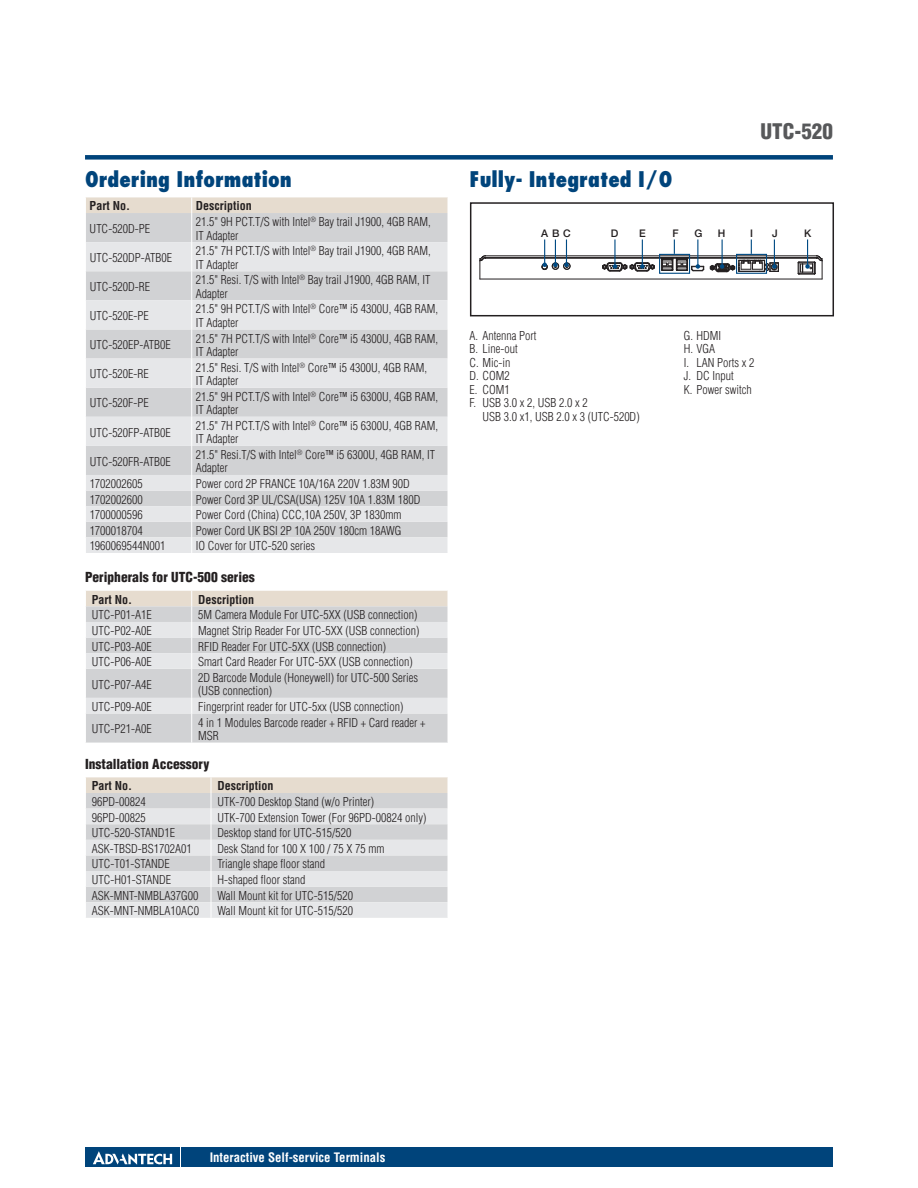
<style>
.page{position:relative;width:918px;height:1188px;background:#fff}
.page>*{position:absolute;margin:0;border:0;box-sizing:border-box;transform-origin:0 0}
.t1{font:800 condensed 21px "Futura";color:#00447b}
.t2{font:900 condensed 21px "Helvetica";color:#57585a}
.t3{font:900 condensed 13.5px "Helvetica";color:#231f20}
.t4{font:700 condensed 12.75px "Helvetica";color:#fff}
.t5{font:300 condensed 12px/13.5px "Helvetica";color:#231f20}
.t6{font:700 condensed 12px "Helvetica";color:#231f20}
.t7{font:500 10.5px "Helvetica Neue";color:#231f20}
</style>
<div class="page">
<div style="left:85px;top:155px;width:748px;height:5px;background:#00447b"></div>
<div style="left:182px;top:1147px;width:651px;height:20px;background:#00447b"></div>
<div style="left:85px;top:1147px;width:95px;height:20px;background:#00447b"></div>
<svg style="left:93px;top:1151px;width:79px;height:14px"></svg>
<div style="left:470px;top:202px;width:364px;height:114px;border:2px solid #231f20"></div>
<svg style="left:86px;top:329px;width:362px;height:224px;background:#dbdcde"></svg>
<hr style="left:191px;top:329px;width:1px;height:30px;background:#fff">
<svg style="left:191px;top:359px;width:1px;height:194px"></svg>
<svg style="left:86px;top:197px;width:362px;height:132px;background:#dddcdd"></svg>
<svg style="left:86px;top:713px;width:362px;height:30px;background:#d2d3d5"></svg>
<hr style="left:191px;top:713px;width:1px;height:30px;background:#fff">
<svg style="left:86px;top:591px;width:362px;height:122px;background:#dcdbdb"></svg>
<svg style="left:86px;top:777px;width:362px;height:141px;background:#ddd"></svg>
<hr style="left:485px;top:257px;width:332px;height:1px;background:#231f20">
<hr style="left:485px;top:255px;width:332px;height:1px;background:#231f20">
<hr style="left:480px;top:279px;width:342px;height:1px;background:#231f20">
<hr style="left:485px;top:258px;width:177px;height:1px;background:#231f20">
<hr style="left:688px;top:258px;width:129px;height:1px;background:#231f20">
<div style="left:563px;top:262px;width:8px;height:8px;border:1px solid #231f20;border-radius:50%"></div>
<div style="left:552px;top:262px;width:7px;height:8px;border:1px solid #231f20;border-radius:50%"></div>
<svg style="left:479px;top:255px;width:7px;height:24px"></svg>
<svg style="left:541px;top:239px;width:17px;height:31px"></svg>
<svg style="left:564px;top:239px;width:5px;height:29px"></svg>
<svg style="left:797px;top:239px;width:26px;height:40px"></svg>
<div style="left:659px;top:254px;width:31px;height:20px;border:1px solid #004b84"></div>
<div style="left:736px;top:254px;width:31px;height:20px;border:1px solid #004b84"></div>
<svg style="left:601px;top:239px;width:178px;height:34px"></svg>
<h1 class="t1" style="left:85px;top:166px;width:208px">Ordering Information</h1>
<p class="t6" style="left:90px;top:199px;width:42px">Part No.</p>
<p class="t6" style="left:196px;top:199px;width:57px">Description</p>
<p class="t5" style="left:90px;top:222px;width:62px">UTC-520D-PE</p>
<p class="t5" style="left:196px;top:215px;width:236px">21.5" 9H PCT.T/S with Intel<sup>®</sup> Bay trail J1900, 4GB RAM,<br>IT Adapter</p>
<p class="t5" style="left:90px;top:251px;width:84px">UTC-520DP-ATB0E</p>
<p class="t5" style="left:196px;top:244px;width:236px">21.5" 7H PCT.T/S with Intel<sup>®</sup> Bay trail J1900, 4GB RAM,<br>IT Adapter</p>
<p class="t5" style="left:90px;top:280px;width:62px">UTC-520D-RE</p>
<p class="t5" style="left:196px;top:273px;width:236px">21.5" Resi. T/S with Intel<sup>®</sup> Bay trail J1900, 4GB RAM, IT<br>Adapter</p>
<p class="t5" style="left:90px;top:309px;width:61px">UTC-520E-PE</p>
<p class="t5" style="left:196px;top:302px;width:244px">21.5" 9H PCT.T/S with Intel<sup>®</sup> Core™ i5 4300U, 4GB RAM,<br>IT Adapter</p>
<p class="t5" style="left:90px;top:338px;width:83px">UTC-520EP-ATB0E</p>
<p class="t5" style="left:196px;top:331px;width:244px">21.5" 7H PCT.T/S with Intel<sup>®</sup> Core™ i5 4300U, 4GB RAM,<br>IT Adapter</p>
<p class="t5" style="left:90px;top:367px;width:61px">UTC-520E-RE</p>
<p class="t5" style="left:196px;top:360px;width:233px">21.5" Resi. T/S with Intel<sup>®</sup> Core™ i5 4300U, 4GB RAM,<br>IT Adapter</p>
<p class="t5" style="left:90px;top:396px;width:61px">UTC-520F-PE</p>
<p class="t5" style="left:196px;top:390px;width:244px">21.5" 9H PCT.T/S with Intel<sup>®</sup> Core™ i5 6300U, 4GB RAM,<br>IT Adapter</p>
<p class="t5" style="left:90px;top:425px;width:83px">UTC-520FP-ATB0E</p>
<p class="t5" style="left:196px;top:419px;width:244px">21.5" 7H PCT.T/S with Intel<sup>®</sup> Core™ i5 6300U, 4GB RAM,<br>IT Adapter</p>
<p class="t5" style="left:90px;top:455px;width:83px">UTC-520FR-ATB0E</p>
<p class="t5" style="left:196px;top:448px;width:241px">21.5" Resi.T/S with Intel<sup>®</sup> Core™ i5 6300U, 4GB RAM, IT<br>Adapter</p>
<p class="t5" style="left:90px;top:477px;width:55px">1702002605</p>
<p class="t5" style="left:196px;top:477px;width:215px">Power cord 2P FRANCE 10A/16A 220V 1.83M 90D</p>
<p class="t5" style="left:90px;top:492px;width:55px">1702002600</p>
<p class="t5" style="left:196px;top:492px;width:226px">Power Cord 3P UL/CSA(USA) 125V 10A 1.83M 180D</p>
<p class="t5" style="left:90px;top:508px;width:55px">1700000596</p>
<p class="t5" style="left:196px;top:508px;width:207px">Power Cord (China) CCC,10A 250V, 3P 1830mm</p>
<p class="t5" style="left:90px;top:524px;width:55px">1700018704</p>
<p class="t5" style="left:196px;top:524px;width:207px">Power Cord UK BSI 2P 10A 250V 180cm 18AWG</p>
<p class="t5" style="left:90px;top:539px;width:77px">1960069544N001</p>
<p class="t5" style="left:196px;top:539px;width:121px">IO Cover for UTC-520 series</p>
<p class="t3" style="left:85px;top:569px;width:171px">Peripherals for UTC-500 series</p>
<p class="t6" style="left:92px;top:592px;width:42px">Part No.</p>
<p class="t6" style="left:198px;top:592px;width:57px">Description</p>
<p class="t5" style="left:92px;top:608px;width:61px">UTC-P01-A1E</p>
<p class="t5" style="left:198px;top:608px;width:221px">5M Camera Module For UTC-5XX (USB connection)</p>
<p class="t5" style="left:92px;top:624px;width:61px">UTC-P02-A0E</p>
<p class="t5" style="left:198px;top:624px;width:223px">Magnet Strip Reader For UTC-5XX (USB connection)</p>
<p class="t5" style="left:92px;top:639px;width:61px">UTC-P03-A0E</p>
<p class="t5" style="left:198px;top:639px;width:189px">RFID Reader For UTC-5XX (USB connection)</p>
<p class="t5" style="left:92px;top:655px;width:61px">UTC-P06-A0E</p>
<p class="t5" style="left:198px;top:655px;width:216px">Smart Card Reader For UTC-5XX (USB connection)</p>
<p class="t5" style="left:92px;top:677px;width:61px">UTC-P07-A4E</p>
<p class="t5" style="left:198px;top:671px;width:221px">2D Barcode Module (Honeywell) for UTC-500 Series (USB connection)</p>
<p class="t5" style="left:92px;top:700px;width:61px">UTC-P09-A0E</p>
<p class="t5" style="left:198px;top:700px;width:207px">Fingerprint reader for UTC-5xx (USB connection)</p>
<p class="t5" style="left:92px;top:722px;width:61px">UTC-P21-A0E</p>
<p class="t5" style="left:198px;top:715px;width:229px">4 in 1 Modules Barcode reader + RFID + Card reader +<br>MSR</p>
<p class="t3" style="left:85px;top:755px;width:126px">Installation Accessory</p>
<p class="t6" style="left:92px;top:779px;width:42px">Part No.</p>
<p class="t6" style="left:217px;top:779px;width:57px">Description</p>
<p class="t5" style="left:92px;top:795px;width:55px">96PD-00824</p>
<p class="t5" style="left:217px;top:795px;width:158px">UTK-700 Desktop Stand (w/o Printer)</p>
<p class="t5" style="left:92px;top:810px;width:55px">96PD-00825</p>
<p class="t5" style="left:217px;top:810px;width:211px">UTK-700 Extension Tower (For 96PD-00824 only)</p>
<p class="t5" style="left:92px;top:826px;width:85px">UTC-520-STAND1E</p>
<p class="t5" style="left:217px;top:826px;width:135px">Desktop stand for UTC-515/520</p>
<p class="t5" style="left:92px;top:842px;width:101px">ASK-TBSD-BS1702A01</p>
<p class="t5" style="left:217px;top:842px;width:169px">Desk Stand for 100 X 100 / 75 X 75 mm</p>
<p class="t5" style="left:92px;top:857px;width:79px">UTC-T01-STANDE</p>
<p class="t5" style="left:217px;top:857px;width:109px">Triangle shape floor stand</p>
<p class="t5" style="left:92px;top:873px;width:81px">UTC-H01-STANDE</p>
<p class="t5" style="left:217px;top:873px;width:89px">H-shaped floor stand</p>
<p class="t5" style="left:92px;top:888px;width:108px">ASK-MNT-NMBLA37G00</p>
<p class="t5" style="left:217px;top:888px;width:137px">Wall Mount kit for UTC-515/520</p>
<p class="t5" style="left:92px;top:904px;width:109px">ASK-MNT-NMBLA10AC0</p>
<p class="t5" style="left:217px;top:904px;width:137px">Wall Mount kit for UTC-515/520</p>
<h1 class="t1" style="left:470px;top:166px;width:204px">Fully- Integrated I/O</h1>
<h1 class="t2" style="left:761px;top:118px;width:74px">UTC-520</h1>
<p class="t7" style="left:541px;top:227px;width:31px">ABC</p>
<p class="t7" style="left:611px;top:227px;width:9px">D</p>
<p class="t7" style="left:639px;top:227px;width:8px">E</p>
<p class="t7" style="left:673px;top:227px;width:8px">F</p>
<p class="t7" style="left:694px;top:227px;width:9px">G</p>
<p class="t7" style="left:718px;top:227px;width:9px">H</p>
<p class="t7" style="left:750px;top:227px;width:4px">I</p>
<p class="t7" style="left:772px;top:227px;width:7px">J</p>
<p class="t7" style="left:804px;top:227px;width:9px">K</p>
<p class="t5" style="left:470px;top:328px;width:68px">A. Antenna Port</p>
<p class="t5" style="left:470px;top:342px;width:50px">B. Line-out</p>
<p class="t5" style="left:470px;top:355px;width:42px">C. Mic-in</p>
<p class="t5" style="left:470px;top:369px;width:42px">D. COM2</p>
<p class="t5" style="left:470px;top:382px;width:42px">E. COM1</p>
<p class="t5" style="left:470px;top:396px;width:120px">F. USB 3.0 x 2, USB 2.0 x 2</p>
<p class="t5" style="left:482px;top:409px;width:159px">USB 3.0 x1, USB 2.0 x 3 (UTC-520D)</p>
<p class="t5" style="left:684px;top:328px;width:72px">G. HDMI<br>H. VGA<br>I. LAN Ports x 2<br>J. DC Input<br>K. Power switch</p>
<p class="t4" style="left:210px;top:1149px;width:177px">Interactive Self-service Terminals</p>
</div>
